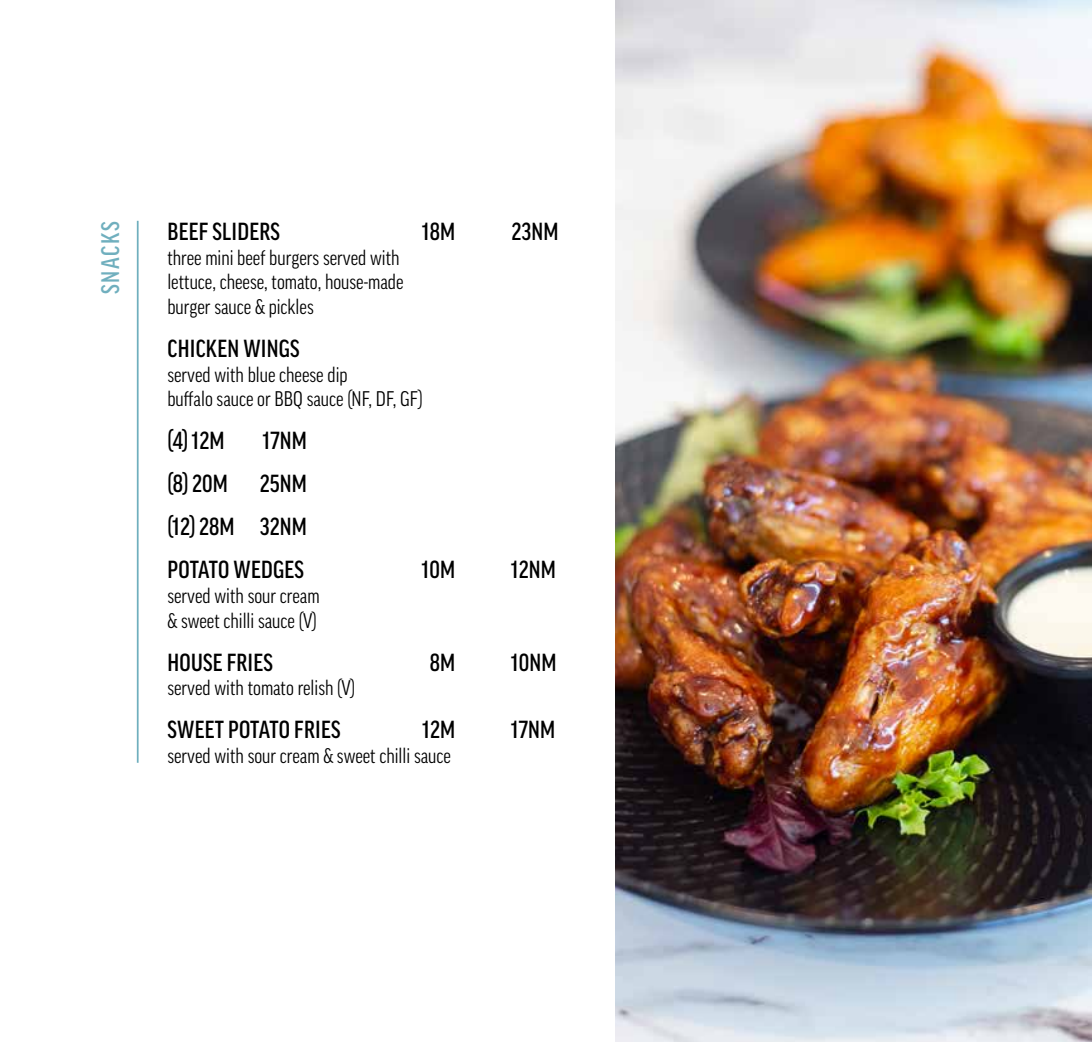
<style>
.page{position:relative;width:1092px;height:1042px;background:#fff}
.page>*{position:absolute;margin:0;border:0;box-sizing:border-box;transform-origin:0 0}
.t1{font:500 condensed 24.5px "Good Pro";letter-spacing:.07em;color:#70afbe}
.t2{font:500 condensed 23.8px/43.1px "Good Pro";letter-spacing:.01em;color:#000;text-align:justify}
.t3{font:condensed 20.47px/24.5px "Good Pro";color:#000}
</style>
<div class="page">
<img style="left:615px;top:0;width:476px;height:1042px">
<hr style="left:137px;top:221px;width:2px;height:542px;background:#70afbe">
<p class="t1" style="left:97px;top:294px;width:75px;rotate:-90deg">SNACKS</p>
<p class="t2" style="left:167px;top:210px;width:114px">BEEF SLIDERS</p>
<p class="t2" style="left:422px;top:210px;width:34px">18M</p>
<p class="t2" style="left:511px;top:210px;width:49px">23NM</p>
<p class="t3" style="left:167px;top:245px;width:238px">three mini beef burgers served with lettuce, cheese, tomato, house-made burger sauce &amp; pickles</p>
<p class="t2" style="left:167px;top:327px;width:134px">CHICKEN WINGS</p>
<p class="t3" style="left:167px;top:362px;width:257px">served with blue cheese dip<br>buffalo sauce or BBQ sauce (NF, DF, GF)</p>
<p class="t2" style="left:167px;top:419px;width:59px">(4) 12M</p>
<p class="t2" style="left:263px;top:419px;width:45px">17NM</p>
<p class="t2" style="left:167px;top:462px;width:62px">(8) 20M</p>
<p class="t2" style="left:167px;top:462px;width:141px;text-indent:92px">25NM (12) 28M 32NM POTATO WEDGES</p>
<p class="t2" style="left:422px;top:548px;width:34px">10M</p>
<p class="t2" style="left:511px;top:548px;width:46px">12NM</p>
<p class="t3" style="left:167px;top:583px;width:154px">served with sour cream &amp; sweet chilli sauce (V)</p>
<p class="t2" style="left:167px;top:640px;width:107px">HOUSE FRIES</p>
<p class="t2" style="left:430px;top:640px;width:27px">8M</p>
<p class="t2" style="left:511px;top:640px;width:46px">10NM</p>
<p class="t3" style="left:167px;top:675px;width:189px">served with tomato relish (V)</p>
<p class="t2" style="left:167px;top:708px;width:174px">SWEET POTATO FRIES</p>
<p class="t2" style="left:423px;top:708px;width:34px">12M</p>
<p class="t2" style="left:511px;top:708px;width:45px">17NM</p>
<p class="t3" style="left:167px;top:743px;width:285px">served with sour cream &amp; sweet chilli sauce</p>
</div>
